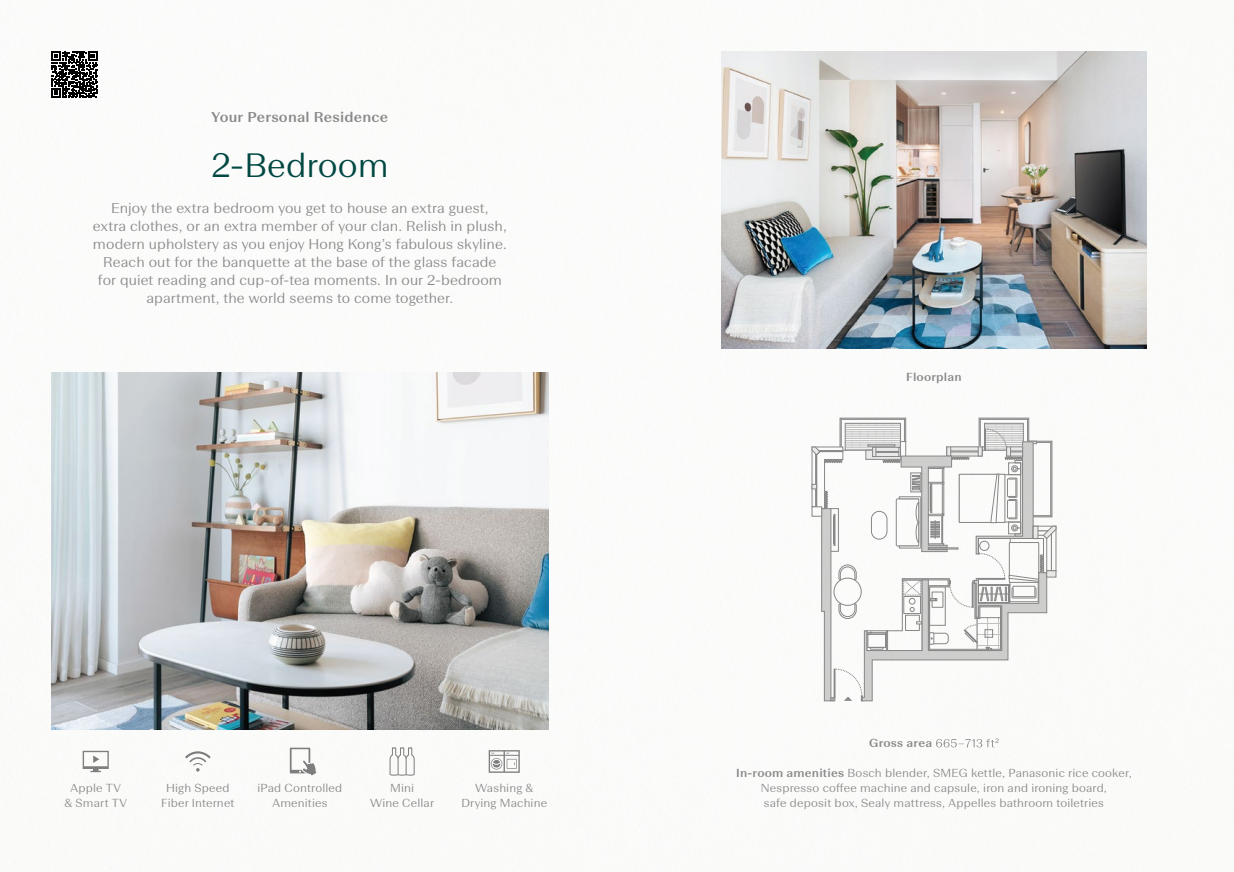
<style>
.page{position:relative;width:1234px;height:872px;background:#fff}
.page>*{position:absolute;margin:0;border:0;box-sizing:border-box;transform-origin:0 0}
.t1{font:300 33.75px "Beausite Fit";color:#014843}
.t2{font:300 14.25px/18px "Beausite Fit";letter-spacing:.01em;color:#8a8a8a;text-align:center}
.t3{font:500 14.25px "Beausite Fit";letter-spacing:.015em;color:#8a8a8a}
.t4{font:300 11.7px/15px "Beausite Fit";letter-spacing:.015em;color:#8a8a8a;text-align:center}
.t5{font:500 11.7px "Beausite Fit";letter-spacing:.02em;color:#8a8a8a}
.s1{font-weight:500}
</style>
<div class="page">
<img style="left:721px;top:51px;width:425px;height:297px">
<img style="left:51px;top:372px;width:498px;height:357px">
<svg style="left:811px;top:418px;width:245px;height:283px"></svg>
<svg style="left:51px;top:51px;width:47px;height:47px"></svg>
<svg style="left:936px;top:738px;width:62px;height:9px"></svg>
<svg style="left:83px;top:751px;width:26px;height:21px"></svg>
<svg style="left:185px;top:751px;width:26px;height:20px"></svg>
<svg style="left:290px;top:747px;width:26px;height:28px"></svg>
<svg style="left:389px;top:747px;width:25px;height:28px"></svg>
<svg style="left:488px;top:750px;width:31px;height:23px"></svg>
<p class="t3" style="left:211px;top:107px;width:178px">Your Personal Residence</p>
<h1 class="t1" style="left:211px;top:142px;width:178px">2-Bedroom</h1>
<p class="t2" style="left:93px;top:198px;width:415px">Enjoy the extra bedroom you get to house an extra guest, extra clothes, or an extra member of your clan. Relish in plush, modern upholstery as you enjoy Hong Kong’s fabulous skyline.<br>Reach out for the banquette at the base of the glass facade for quiet reading and cup-of-tea moments. In our 2-bedroom apartment, the world seems to come together.</p>
<p class="t4" style="left:64px;top:780px;width:64px">Apple TV<br>&amp; Smart TV</p>
<p class="t4" style="left:161px;top:780px;width:75px">High Speed<br>Fiber Internet</p>
<p class="t4" style="left:370px;top:780px;width:65px">Mini<br>Wine Cellar</p>
<p class="t4" style="left:257px;top:780px;width:86px">iPad Controlled<br>Amenities</p>
<p class="t4" style="left:461px;top:780px;width:87px">Washing &amp;<br>Drying Machine</p>
<p class="t5" style="left:906px;top:369px;width:57px">Floorplan</p>
<p class="t5" style="left:868px;top:735px;width:65px">Gross area</p>
<p class="t4" style="left:736px;top:765px;width:397px"><span class="s1">In-room amenities</span> Bosch blender, SMEG kettle, Panasonic rice cooker,<br>Nespresso coffee machine and capsule, iron and ironing board,<br>safe deposit box, Sealy mattress, Appelles bathroom toiletries</p>
</div>
